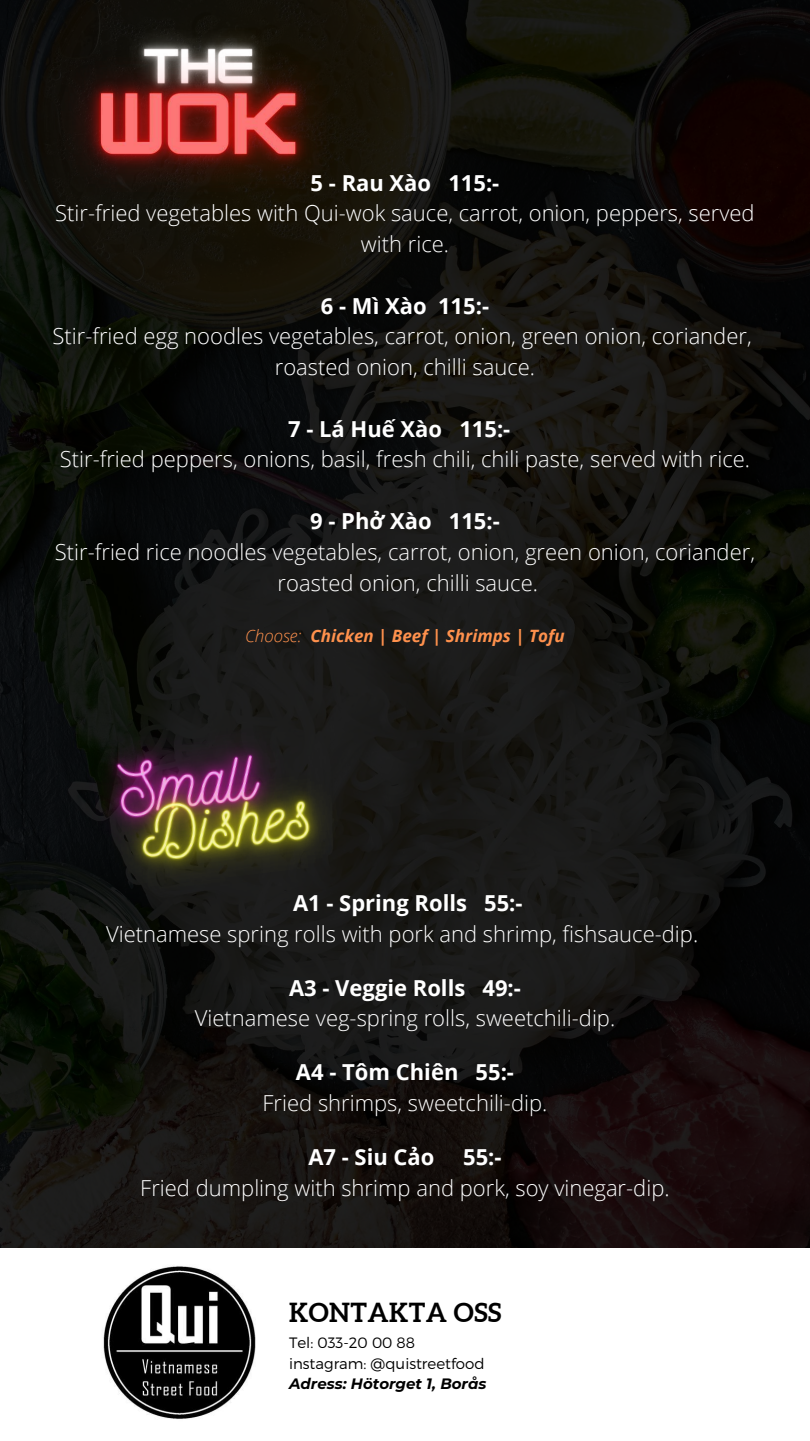
<style>
.page{position:relative;width:810px;height:1441px;background:#fff}
.page>*{position:absolute;margin:0;border:0;box-sizing:border-box;transform-origin:0 0}
.t1{font:700 26.2px "Aleo";letter-spacing:.015em;color:#000}
.t2{font:300 22px/30.8px "Open Sans";color:#fff;text-align:center}
.t3{font:700 22px "Open Sans";color:#fff}
.t4{font:italic 700 17px "Open Sans";color:#ff914d}
.t5{font:300 15px/20.2px "Montserrat";color:#000}
.t6{font:italic 700 15px "Montserrat";color:#000}
.s1{font-weight:300}
</style>
<div class="page">
<img style="left:0;top:0;width:810px;height:1248px">
<img style="left:103px;top:1266px;width:153px;height:153px">
<img style="left:26px;top:642px;width:325px;height:274px">
<img style="left:48px;top:681px;width:357px;height:278px">
<img style="left:19px;top:0;width:358px;height:249px">
<p class="t3" style="left:311px;top:167px;width:190px">5 - Rau Xào 115:-</p>
<p class="t2" style="left:55px;top:197px;width:701px">Stir-fried vegetables with Qui-wok sauce, carrot, onion, peppers, served with rice.</p>
<p class="t3" style="left:321px;top:290px;width:170px">6 - Mì Xào 115:-</p>
<p class="t2" style="left:53px;top:320px;width:701px">Stir-fried egg noodles vegetables, carrot, onion, green onion, coriander, roasted onion, chilli sauce.</p>
<p class="t3" style="left:288px;top:413px;width:224px">7 - Lá Huế Xào 115:-</p>
<p class="t2" style="left:60px;top:443px;width:692px">Stir-fried peppers, onions, basil, fresh chili, chili paste, served with rice.</p>
<p class="t3" style="left:310px;top:505px;width:191px">9 - Phở Xào 115:-</p>
<p class="t2" style="left:55px;top:535px;width:702px">Stir-fried rice noodles vegetables, carrot, onion, green onion, coriander, roasted onion, chilli sauce.</p>
<p class="t4" style="left:245px;top:624px;width:321px"><span class="s1">Choose:</span> Chicken | Beef | Shrimps | Tofu</p>
<p class="t3" style="left:293px;top:887px;width:231px">A1 - Spring Rolls 55:-</p>
<p class="t2" style="left:106px;top:917px;width:594px">Vietnamese spring rolls with pork and shrimp, fishsauce-dip.</p>
<p class="t3" style="left:289px;top:971px;width:233px">A3 - Veggie Rolls 49:-</p>
<p class="t2" style="left:195px;top:1002px;width:422px">Vietnamese veg-spring rolls, sweetchili-dip.</p>
<p class="t3" style="left:296px;top:1056px;width:220px">A4 - Tôm Chiên 55:-</p>
<p class="t2" style="left:263px;top:1086px;width:286px">Fried shrimps, sweetchili-dip.</p>
<p class="t3" style="left:308px;top:1141px;width:128px">A7 - Siu Cảo</p>
<p class="t3" style="left:463px;top:1141px;width:40px">55:-</p>
<p class="t2" style="left:140px;top:1171px;width:531px">Fried dumpling with shrimp and pork, soy vinegar-dip.</p>
<p class="t1" style="left:289px;top:1297px;width:214px">KONTAKTA OSS</p>
<p class="t5" style="left:289px;top:1331px;width:197px">Tel: 033-20 00 88 instagram: @quistreetfood</p>
<p class="t6" style="left:289px;top:1373px;width:199px">Adress: Hötorget 1, Borås</p>
</div>
